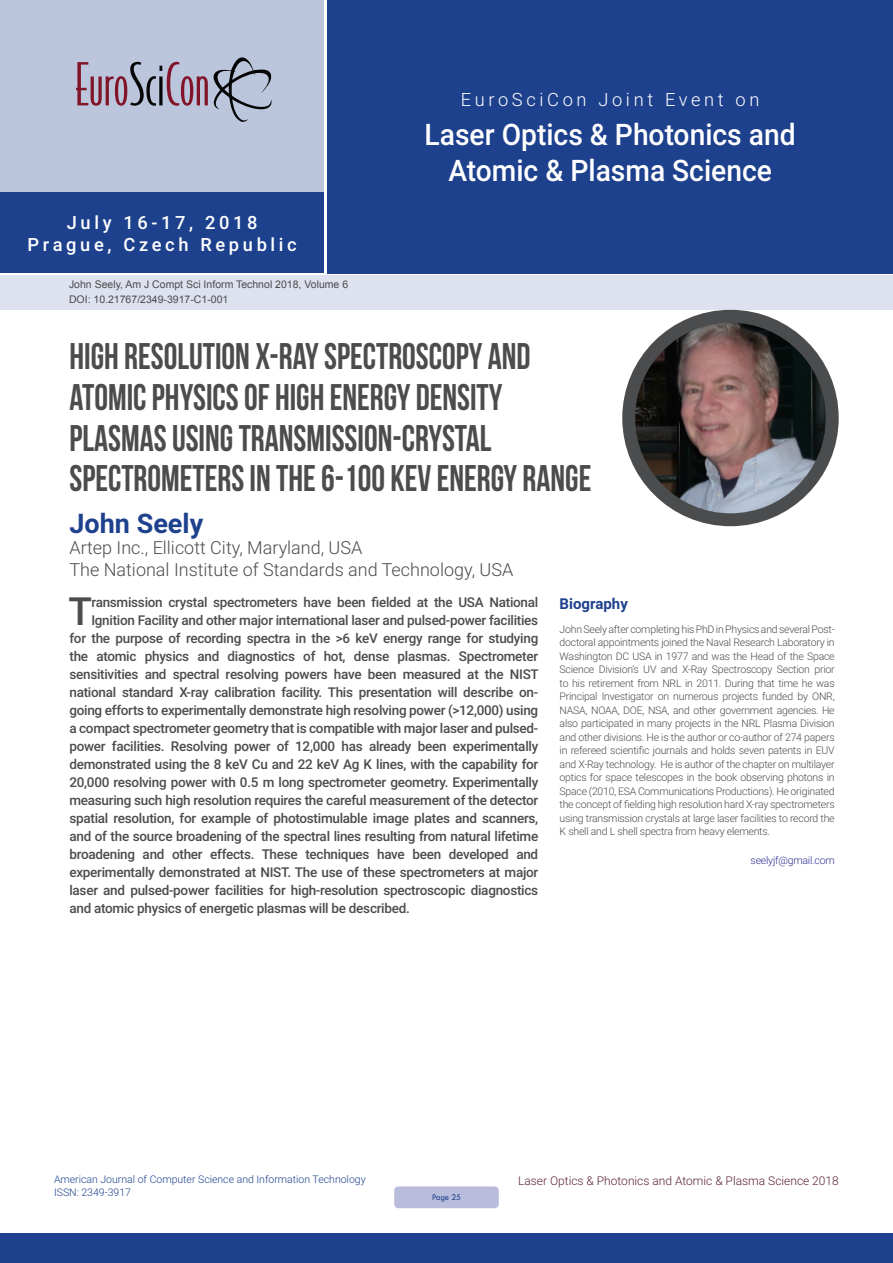
<style>
.page{position:relative;width:893px;height:1263px;background:#fff}
.page>*{position:absolute;margin:0;border:0;box-sizing:border-box;transform-origin:0 0}
.Abstract{font:500 38.85px "Roboto";color:#4b4c4d}
.t1{font:37.05px/40.8px "Bebas Neue";color:#4b4c4d;scale:.93 1}
.t2{font:500 29.7px/35.5px "Roboto";color:#fff;text-align:center;scale:.95 1}
.t3{font:700 27px "Roboto";color:#1e418e}
.t4{font:500 18.3px/21.9px "Roboto";letter-spacing:.2em;color:#fff;text-align:center}
.t5{font:300 18.3px "Roboto";letter-spacing:.2em;color:#fff}
.t6{font:300 18px "Roboto";color:#4b4c4d}
.Bio_Heading{font:700 15px "Roboto";color:#1e418e}
.Abstract-2{font:500 13.5px "Roboto";letter-spacing:-.02em;color:#4b4c4d}
.t7{font:300 12px "Roboto";color:#5a203a}
.Biography{font:300 10.5px/13.5px "Roboto";letter-spacing:-.02em;color:#4b4c4d;text-align:justify}
.t8{font:10.5px "Arial";color:#4b4c4d}
.t9{font:300 10.5px/12.6px "Roboto";color:#1e418e}
.Biography-2{font:300 10.5px "Roboto";letter-spacing:-.02em;color:#2e3092}
.t10{font:9px "Tw Cen";letter-spacing:-.02em;color:#1e418e;scale:.95 1}
</style>
<div class="page">
<div style="left:0;top:0;width:323px;height:193px;background:#bbc6dd"></div>
<div style="left:1px;top:193px;width:323px;height:80px;background:#1e418e"></div>
<div style="left:327px;top:0;width:566px;height:273px;background:#1e418e"></div>
<div style="left:1px;top:275px;width:892px;height:35px;background:#dde2ee"></div>
<svg style="left:76px;top:57px;width:196px;height:65px"></svg>
<div style="left:0;top:1233px;width:893px;height:30px;background:#1e418e"></div>
<div style="left:394px;top:1186px;width:105px;height:22px;background:#b9bcda;border-radius:4px"></div>
<img style="left:629px;top:316px;width:203px;height:204px;border-radius:102px">
<div style="left:622px;top:310px;width:217px;height:216px;border:13px solid #4b4c4d;border-radius:50%"></div>
<h3 class="t4" style="left:28px;top:211px;width:271px">July 16-17, 2018<br>Prague, Czech Republic</h3>
<p class="t8" style="left:69px;top:278px;width:281px">John Seely, Am J Compt Sci Inform Technol 2018, Volume 6</p>
<p class="t8" style="left:69px;top:292px;width:161px">DOI: 10.21767/2349-3917-C1-001</p>
<h3 class="t5" style="left:461px;top:87px;width:300px">EuroSciCon Joint Event on</h3>
<h3 class="t2" style="left:425px;top:116px;width:392px">Laser Optics &amp; Photonics and<br>Atomic &amp; Plasma Science</h3>
<p class="t1" style="left:69px;top:335px;width:563px">HIGH RESOLUTION X-RAY SPECTROSCOPY AND ATOMIC PHYSICS OF HIGH ENERGY DENSITY PLASMAS USING TRANSMISSION-CRYSTAL SPECTROMETERS IN THE 6-100 KEV ENERGY RANGE</p>
<p class="t3" style="left:69px;top:504px;width:135px">John Seely</p>
<p class="t6" style="left:69px;top:535px;width:294px">Artep Inc., Ellicott City, Maryland, USA</p>
<p class="t6" style="left:69px;top:557px;width:445px">The National Institute of Standards and Technology, USA</p>
<p class="Abstract" style="left:69px;top:584px;width:25px">T</p>
<p class="Abstract-2" style="left:91px;top:593px;width:448px">ransmission crystal spectrometers have been fielded at the USA National</p>
<p class="Abstract-2" style="left:91px;top:611px;width:448px">Ignition Facility and other major international laser and pulsed-power facilities</p>
<p class="Abstract-2" style="left:69px;top:629px;width:470px">for the purpose of recording spectra in the &gt;6 keV energy range for studying</p>
<p class="Abstract-2" style="left:69px;top:647px;width:470px">the atomic physics and diagnostics of hot, dense plasmas. Spectrometer</p>
<p class="Abstract-2" style="left:69px;top:665px;width:471px">sensitivities and spectral resolving powers have been measured at the NIST</p>
<p class="Abstract-2" style="left:69px;top:683px;width:470px">national standard X-ray calibration facility. This presentation will describe on-</p>
<p class="Abstract-2" style="left:69px;top:701px;width:470px">going efforts to experimentally demonstrate high resolving power (&gt;12,000) using</p>
<p class="Abstract-2" style="left:69px;top:719px;width:470px">a compact spectrometer geometry that is compatible with major laser and pulsed-</p>
<p class="Abstract-2" style="left:69px;top:737px;width:470px">power facilities. Resolving power of 12,000 has already been experimentally</p>
<p class="Abstract-2" style="left:69px;top:755px;width:470px">demonstrated using the 8 keV Cu and 22 keV Ag K lines, with the capability for</p>
<p class="Abstract-2" style="left:69px;top:773px;width:470px">20,000 resolving power with 0.5 m long spectrometer geometry. Experimentally</p>
<p class="Abstract-2" style="left:69px;top:791px;width:470px">measuring such high resolution requires the careful measurement of the detector</p>
<p class="Abstract-2" style="left:69px;top:809px;width:470px">spatial resolution, for example of photostimulable image plates and scanners,</p>
<p class="Abstract-2" style="left:69px;top:827px;width:470px">and of the source broadening of the spectral lines resulting from natural lifetime</p>
<p class="Abstract-2" style="left:69px;top:845px;width:470px">broadening and other effects. These techniques have been developed and</p>
<p class="Abstract-2" style="left:69px;top:863px;width:470px">experimentally demonstrated at NIST. The use of these spectrometers at major</p>
<p class="Abstract-2" style="left:69px;top:881px;width:470px">laser and pulsed-power facilities for high-resolution spectroscopic diagnostics</p>
<p class="Abstract-2" style="left:69px;top:899px;width:342px">and atomic physics of energetic plasmas will be described.</p>
<p class="Bio_Heading" style="left:560px;top:593px;width:70px">Biography</p>
<p class="Biography" style="left:560px;top:622px;width:277px">John Seely after completing his PhD in Physics and several Post&shy;doctoral appointments joined the Naval Research Laboratory in Washington DC USA in 1977 and was the Head of the Space Science Division’s UV and X-Ray Spectroscopy Section prior to his retirement from NRL in 2011. During that time he was Principal Investigator on numerous projects funded by ONR, NASA, NOAA, DOE, NSA, and other government agencies. He also participated in many projects in the NRL Plasma Division and other divisions. He is the author or co-author of 274 papers in refereed scientific journals and holds seven patents in EUV and X-Ray technology. He is author of the chapter on multilayer optics for space telescopes in the book observing photons in Space (2010, ESA Communications Productions). He originated the concept of fielding high resolution hard X-ray spectrometers using transmission crystals at large laser facilities to record the K shell and L shell spectra from heavy elements.</p>
<p class="Biography-2" style="left:750px;top:853px;width:86px">seelyjf@gmail.com</p>
<p class="t9" style="left:54px;top:1173px;width:313px">American Journal of Computer Science and Information Technology<br>ISSN: 2349-3917</p>
<p class="t10" style="left:432px;top:1192px;width:32px">Page 25</p>
<p class="t7" style="left:518px;top:1172px;width:322px">Laser Optics &amp; Photonics and Atomic &amp; Plasma Science 2018</p>
</div>
